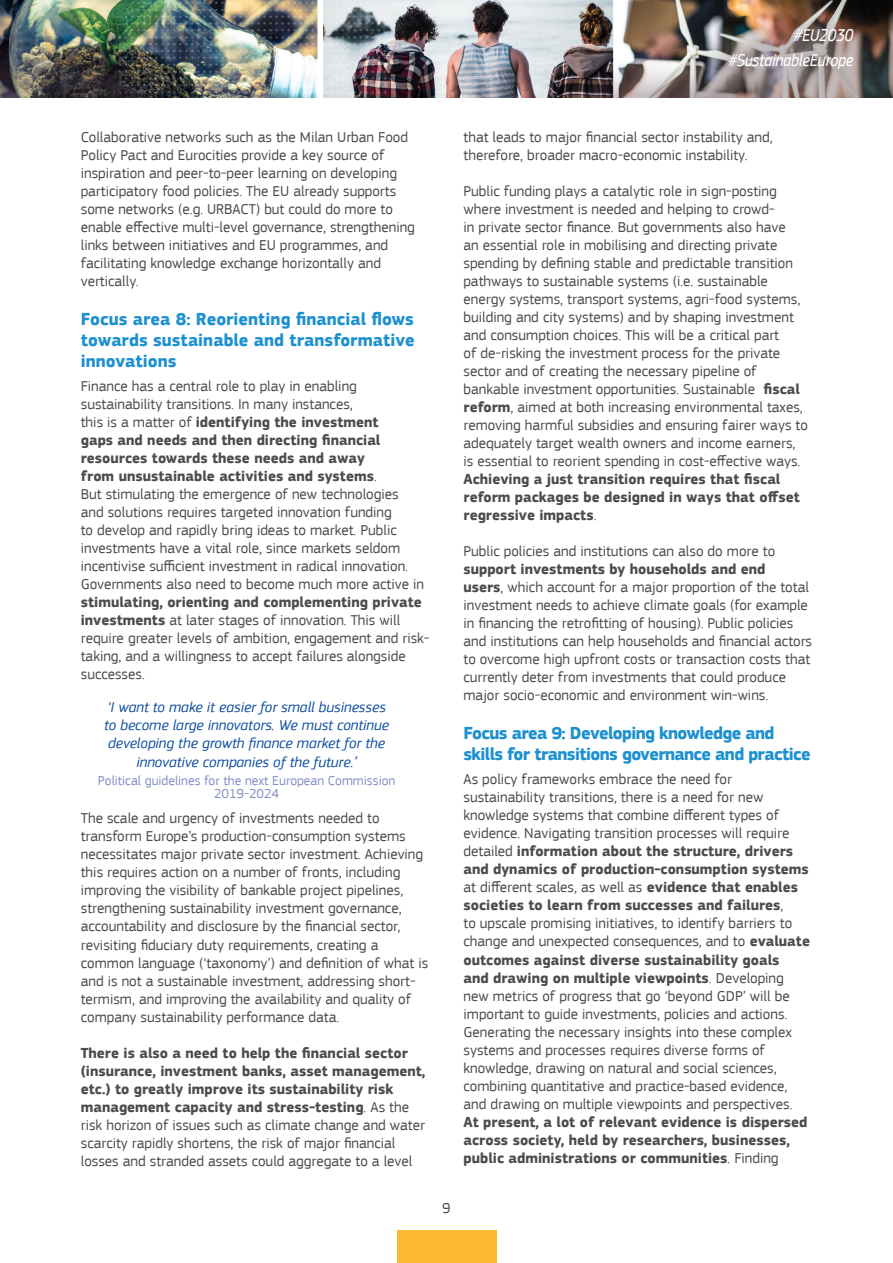
<style>
.page{position:relative;width:893px;height:1263px;background:#fff}
.page>*{position:absolute;margin:0;border:0;box-sizing:border-box;transform-origin:0 0}
.TITLE_2{font:700 18px/21px "EC Square Sans Pro";letter-spacing:-.035em;color:#1d90d0;text-align:justify}
.t1{font:italic 18px/25.5px "EC Square Sans Cond Pro";color:#fff;text-align:right}
.BODY_TEXT{font:15px/18px "EC Square Sans Pro";color:#4b4c4d}
.BODY_TEXT-2{font:700 15px/18px "EC Square Sans Pro";color:#4b4c4d}
.quote1{font:italic 15px/18.3px "EC Square Sans Pro";color:#0d4da1;text-align:center}
.quote2{font:13.5px/13.5px "EC Square Sans Pro";color:#838fc7;text-align:center}
.s1{font-weight:700}
.s2{font-size:15.75px}
.s3{font-weight:400}
</style>
<div class="page">
<svg style="left:622px;top:0;width:44px;height:52px;background:#937760"></svg>
<img style="left:666px;top:0;width:227px;height:98px">
<img style="left:0;top:0;width:317px;height:27px">
<img style="left:317px;top:0;width:297px;height:98px">
<img style="left:115px;top:2px;width:275px;height:96px">
<img style="left:0;top:27px;width:198px;height:71px">
<img style="left:499px;top:50px;width:317px;height:316px;border-radius:50%">
<div style="left:0;top:99px;width:893px;height:407px;background:#fff"></div>
<div style="left:397px;top:1230px;width:99px;height:33px;background:#fdb931"></div>
<p class="t1" style="left:728px;top:22px;width:126px">#EU2030 #SustainableEurope</p>
<p class="BODY_TEXT" style="left:81px;top:128px;width:336px">Collaborative networks such as the Milan Urban Food Policy Pact and Eurocities provide a key source of inspiration and peer-to-peer learning on developing participatory food policies. The EU already supports some networks (e.g. URBACT) but could do more to enable effective multi-level governance, strengthening links between initiatives and EU programmes, and facilitating knowledge exchange horizontally and vertically.</p>
<p class="TITLE_2" style="left:81px;top:309px;width:336px">Focus area 8: Reorienting financial flows towards sustainable and transformative innovations</p>
<p class="BODY_TEXT" style="left:81px;top:378px;width:350px">Finance has a central role to play in enabling sustainability transitions. In many instances,<br>this is a matter of <span class="s1">identifying the investment<br>gaps and needs and then directing financial resources towards these needs and away<br>from unsustainable activities and systems</span>.<br>But stimulating the emergence of new technologies<br>and solutions requires targeted innovation funding<br>to develop and rapidly bring ideas to market. Public investments have a vital role, since markets seldom incentivise sufficient investment in radical innovation.<br>Governments also need to become much more active in <span class="s1">stimulating, orienting and complementing private investments</span> at later stages of innovation. This will require greater levels of ambition, engagement and risk&shy;taking, and a willingness to accept failures alongside successes.</p>
<p class="quote1" style="left:104px;top:698px;width:287px">‘I want to make it easier for small businesses to become large innovators. We must continue developing the growth finance market for the innovative companies of the future.<span class="s2">’</span></p>
<p class="quote2" style="left:98px;top:773px;width:299px">Political guidelines for the next European Commission<br>2019-2024</p>
<p class="BODY_TEXT" style="left:81px;top:810px;width:349px">The scale and urgency of investments needed to transform Europe’s production-consumption systems necessitates major private sector investment. Achieving this requires action on a number of fronts, including improving the visibility of bankable project pipelines, strengthening sustainability investment governance, accountability and disclosure by the financial sector, revisiting fiduciary duty requirements, creating a common language (‘taxonomy’) and definition of what is and is not a sustainable investment, addressing short&shy;termism, and improving the availability and quality of company sustainability performance data.</p>
<p class="BODY_TEXT-2" style="left:81px;top:1044px;width:346px">There is also a need to help the financial sector (insurance, investment banks, asset management, etc.) to greatly improve its sustainability risk management capacity and stress-testing<span class="s3">. As the risk horizon of issues such as climate change and water scarcity rapidly shortens, the risk of major financial losses and stranded assets could aggregate to a level</span></p>
<p class="BODY_TEXT" style="left:463px;top:128px;width:311px">that leads to major financial sector instability and, therefore, broader macro-economic instability.</p>
<p class="BODY_TEXT" style="left:463px;top:182px;width:346px">Public funding plays a catalytic role in sign-posting where investment is needed and helping to crowd-<br>in private sector finance. But governments also have<br>an essential role in mobilising and directing private spending by defining stable and predictable transition pathways to sustainable systems (i.e. sustainable energy systems, transport systems, agri-food systems, building and city systems) and by shaping investment and consumption choices. This will be a critical part<br>of de-risking the investment process for the private sector and of creating the necessary pipeline of bankable investment opportunities. Sustainable <span class="s1">fiscal reform</span>, aimed at both increasing environmental taxes, removing harmful subsidies and ensuring fairer ways to adequately target wealth owners and income earners, is essential to reorient spending in cost-effective ways.<br><span class="s1">Achieving a just transition requires that fiscal reform packages be designed in ways that offset regressive impacts</span>.</p>
<p class="BODY_TEXT" style="left:463px;top:542px;width:350px">Public policies and institutions can also do more to <span class="s1">support investments by households and end<br>users</span>, which account for a major proportion of the total investment needs to achieve climate goals (for example in financing the retrofitting of housing). Public policies and institutions can help households and financial actors to overcome high upfront costs or transaction costs that currently deter from investments that could produce major socio-economic and environment win-wins.</p>
<p class="TITLE_2" style="left:463px;top:723px;width:349px">Focus area 9: Developing knowledge and skills for transitions governance and practice</p>
<p class="BODY_TEXT" style="left:463px;top:771px;width:348px">As policy frameworks embrace the need for sustainability transitions, there is a need for new knowledge systems that combine different types of evidence. Navigating transition processes will require detailed <span class="s1">information about the structure, drivers and dynamics of production-consumption systems </span>at different scales, as well as <span class="s1">evidence that enables societies to learn from successes and failures</span>,<br>to upscale promising initiatives, to identify barriers to change and unexpected consequences, and to <span class="s1">evaluate outcomes against diverse sustainability goals<br>and drawing on multiple viewpoints</span>. Developing new metrics of progress that go ‘beyond GDP’ will be important to guide investments, policies and actions.</p>
<p class="BODY_TEXT" style="left:463px;top:1023px;width:345px">Generating the necessary insights into these complex systems and processes requires diverse forms of knowledge, drawing on natural and social sciences, combining quantitative and practice-based evidence, and drawing on multiple viewpoints and perspectives.<br><span class="s1">At present, a lot of relevant evidence is dispersed across society, held by researchers, businesses, public administrations or communities</span>. Finding</p>
<p class="BODY_TEXT" style="left:442px;top:1199px;width:10px">9</p>
</div>
